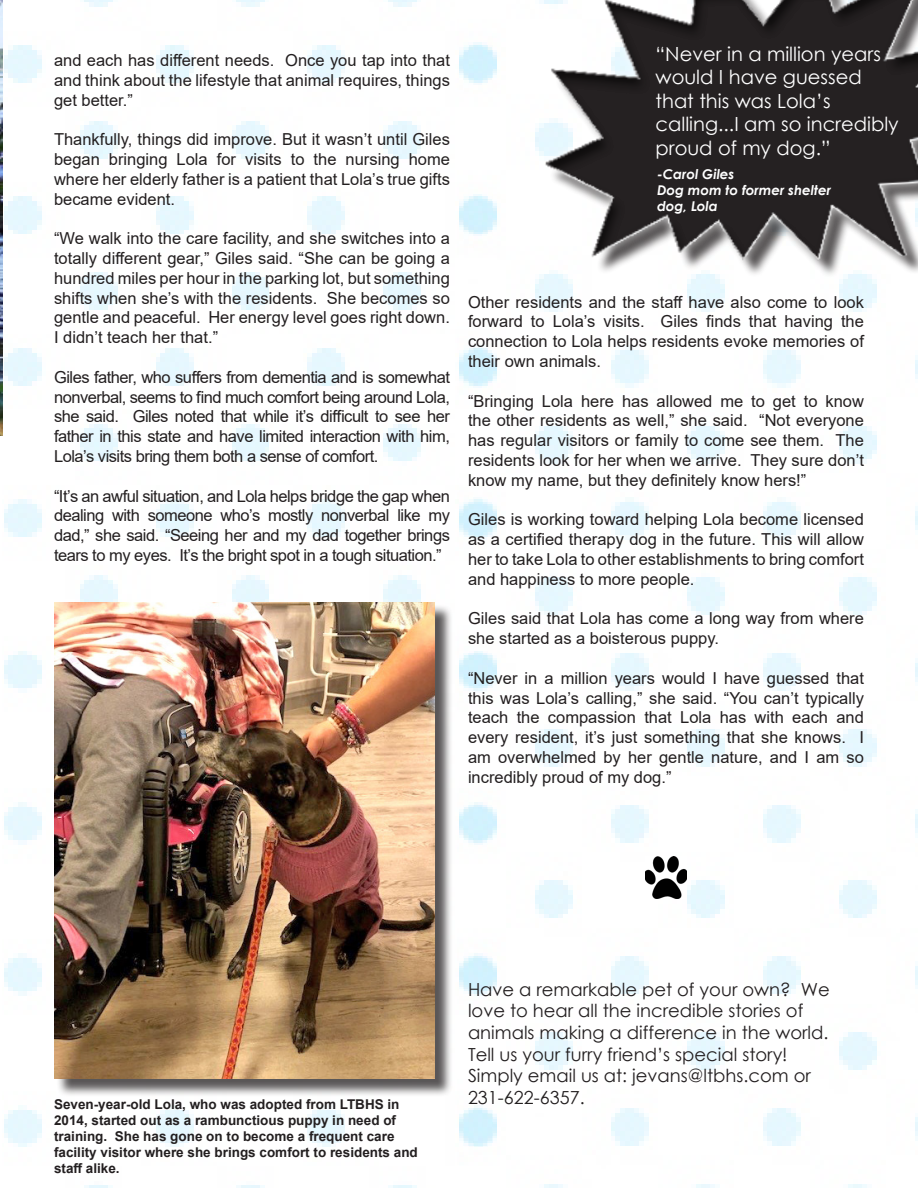
<style>
.page{position:relative;width:918px;height:1188px;background:#fff}
.page>*{position:absolute;margin:0;border:0;box-sizing:border-box;transform-origin:0 0}
.t1{font:19.5px/23.4px "Century Gothic";color:#fff}
.t2{font:18px/21.6px "Century Gothic";color:#231f20}
.t3{font:16.5px/19.8px "Arial";color:#231f20;text-align:justify}
.t4{font:700 13.5px/16.2px "Arial";color:#231f20}
.t5{font:italic 700 13.5px/16.2px "Century Gothic";color:#fff}
</style>
<div class="page">
<img style="left:535px;top:284px;width:383px;height:904px">
<img style="left:2px;top:0;width:495px;height:1188px">
<img style="left:0;top:0;width:2px;height:435px">
<div style="left:56px;top:604px;width:397px;height:493px;background:#231f20;opacity:.75"></div>
<img style="left:54px;top:602px;width:380px;height:476px">
<svg style="left:535px;top:275px;width:342px;height:9px"></svg>
<svg style="left:535px;top:0;width:383px;height:275px;fill:#252122"></svg>
<img style="left:645px;top:856px;width:42px;height:42px">
<p class="t3" style="left:54px;top:50px;width:397px">and each has different needs. Once you tap into that and think about the lifestyle that animal requires, things get better.”</p>
<p class="t3" style="left:54px;top:129px;width:397px">Thankfully, things did improve. But it wasn’t until Giles began bringing Lola for visits to the nursing home where her elderly father is a patient that Lola’s true gifts became evident.</p>
<p class="t3" style="left:54px;top:228px;width:398px">“We walk into the care facility, and she switches into a totally different gear,” Giles said. “She can be going a hundred miles per hour in the parking lot, but something shifts when she’s with the residents. She becomes so gentle and peaceful. Her energy level goes right down.<br>I didn’t teach her that.”</p>
<p class="t3" style="left:54px;top:367px;width:397px">Giles father, who suffers from dementia and is somewhat nonverbal, seems to find much comfort being around Lola, she said. Giles noted that while it’s difficult to see her father in this state and have limited interaction with him, Lola’s visits bring them both a sense of comfort.</p>
<p class="t3" style="left:54px;top:486px;width:397px">“It’s an awful situation, and Lola helps bridge the gap when dealing with someone who’s mostly nonverbal like my dad,” she said. “Seeing her and my dad together brings tears to my eyes. It’s the bright spot in a tough situation.”</p>
<p class="t1" style="left:656px;top:42px;width:245px">“Never in a million years would I have guessed that this was Lola’s calling...I am so incredibly proud of my dog.”</p>
<p class="t5" style="left:657px;top:165px;width:79px">-Carol Giles</p>
<p class="t5" style="left:657px;top:182px;width:176px">Dog mom to former shelter dog, Lola</p>
<p class="t3" style="left:468px;top:292px;width:397px">Other residents and the staff have also come to look forward to Lola’s visits. Giles finds that having the connection to Lola helps residents evoke memories of their own animals.</p>
<p class="t3" style="left:468px;top:391px;width:398px">“Bringing Lola here has allowed me to get to know the other residents as well,” she said. “Not everyone has regular visitors or family to come see them. The residents look for her when we arrive. They sure don’t know my name, but they definitely know hers!”</p>
<p class="t3" style="left:468px;top:510px;width:397px">Giles is working toward helping Lola become licensed as a certified therapy dog in the future. This will allow her to take Lola to other establishments to bring comfort and happiness to more people.</p>
<p class="t3" style="left:468px;top:609px;width:397px">Giles said that Lola has come a long way from where she started as a boisterous puppy.</p>
<p class="t3" style="left:468px;top:668px;width:398px">“Never in a million years would I have guessed that this was Lola’s calling,” she said. “You can’t typically teach the compassion that Lola has with each and every resident, it’s just something that she knows. I am overwhelmed by her gentle nature, and I am so incredibly proud of my dog.”</p>
<p class="t4" style="left:54px;top:1096px;width:365px">Seven-year-old Lola, who was adopted from LTBHS in 2014, started out as a rambunctious puppy in need of training. She has gone on to become a frequent care facility visitor where she brings comfort to residents and staff alike.</p>
<p class="t2" style="left:468px;top:978px;width:363px">Have a remarkable pet of your own? We love to hear all the incredible stories of animals making a difference in the world.<br>Tell us your furry friend’s special story!</p>
<p class="t2" style="left:468px;top:1065px;width:344px">Simply email us at: jevans@ltbhs.com or</p>
<p class="t2" style="left:468px;top:1086px;width:118px">231-622-6357.</p>
</div>
